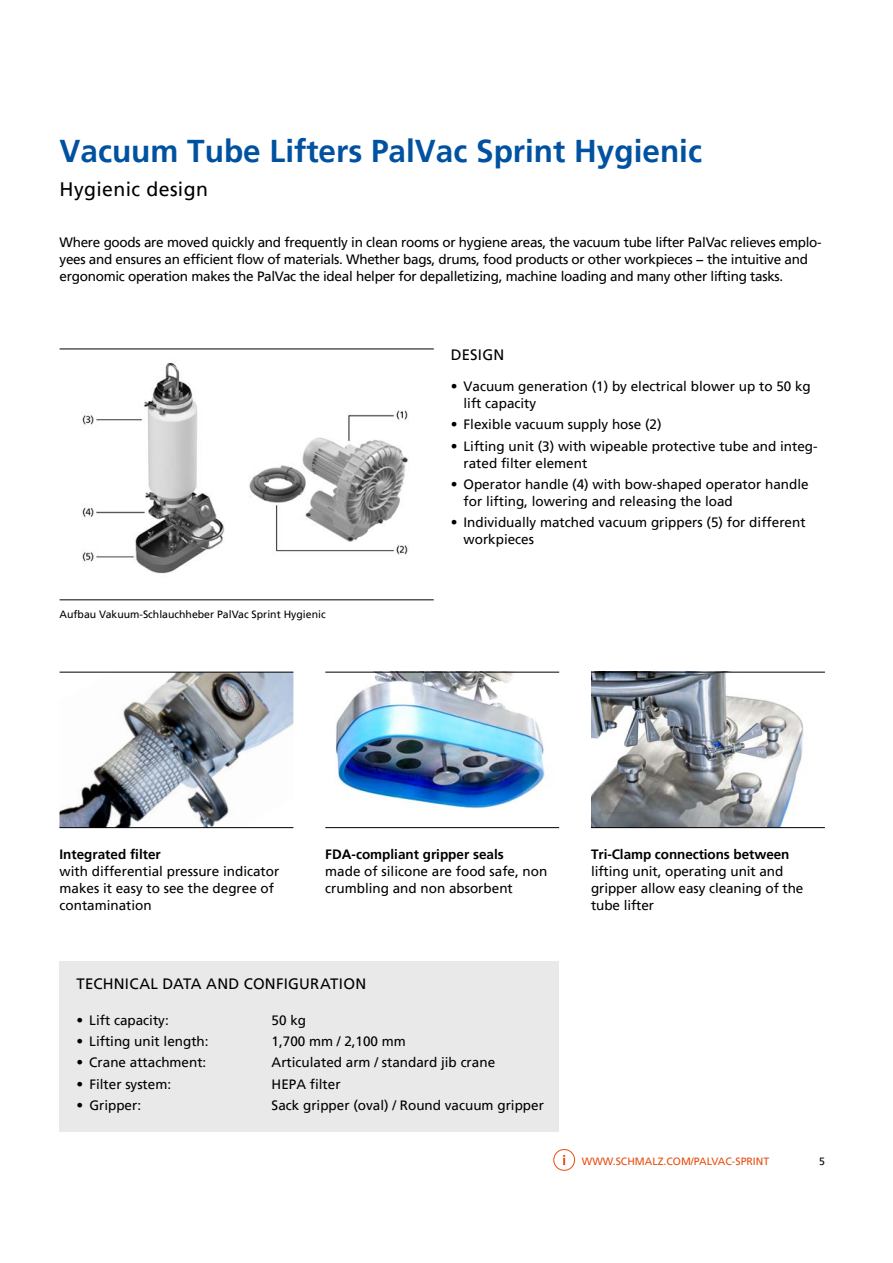
<style>
.page{position:relative;width:893px;height:1263px;background:#fff}
.page>*{position:absolute;margin:0;border:0;box-sizing:border-box;transform-origin:0 0}
.t1{font:700 31.5px "Frutiger LT Pro";color:#0052a1}
.t2{font:19.5px "Frutiger LT Pro";letter-spacing:.02em;color:#000}
.t3{font:15px "Frutiger LT Pro";letter-spacing:.015em;color:#000}
.t4{font:13.5px/17px "Frutiger LT Pro";color:#000}
.t5{font:13.5px/17px "Frutiger LT Pro";letter-spacing:-.02em;color:#000}
.t6{font:700 13.5px "Frutiger LT Pro";color:#000}
.t7{font:10.5px "Frutiger LT Pro";color:#000}
.t8{font:10.5px "Frutiger LT Pro";color:#e94e0f}
</style>
<div class="page">
<div style="left:60px;top:961px;width:499px;height:170px;background:#e9e9e9"></div>
<div style="left:553px;top:1149px;width:22px;height:21px;border:1px solid #e94e0f;border-radius:50%"></div>
<svg style="left:563px;top:1155px;width:2px;height:10px"></svg>
<img style="left:60px;top:362px;width:374px;height:238px">
<hr style="left:60px;top:600px;width:374px;height:1px;background:#000">
<hr style="left:60px;top:349px;width:374px;height:1px;background:#000">
<img style="left:60px;top:673px;width:233px;height:154px">
<img style="left:336px;top:673px;width:209px;height:136px">
<img style="left:591px;top:673px;width:213px;height:154px">
<hr style="left:60px;top:672px;width:233px;height:1px;background:#000">
<hr style="left:60px;top:827px;width:233px;height:1px;background:#000">
<hr style="left:325px;top:672px;width:234px;height:1px;background:#000">
<hr style="left:325px;top:827px;width:234px;height:1px;background:#000">
<hr style="left:591px;top:672px;width:234px;height:1px;background:#000">
<hr style="left:591px;top:827px;width:234px;height:1px;background:#000">
<h1 class="t1" style="left:60px;top:132px;width:644px">Vacuum Tube Lifters PalVac Sprint Hygienic</h1>
<h2 class="t2" style="left:60px;top:177px;width:150px">Hygienic design</h2>
<p class="t5" style="left:60px;top:234px;width:764px">Where goods are moved quickly and frequently in clean rooms or hygiene areas, the vacuum tube lifter PalVac relieves emplo&shy;yees and ensures an efficient flow of materials. Whether bags, drums, food products or other workpieces − the intuitive and ergonomic operation makes the PalVac the ideal helper for depalletizing, machine loading and many other lifting tasks.</p>
<p class="t3" style="left:451px;top:346px;width:55px">DESIGN</p>
<p class="t7" style="left:60px;top:609px;width:268px">Aufbau Vakuum-Schlauchheber PalVac Sprint Hygienic</p>
<p class="t4" style="left:463px;top:378px;width:349px;text-indent:-13px">• Vacuum generation (1) by electrical blower up to 50 kg lift capacity</p>
<p class="t4" style="left:451px;top:416px;width:212px">• Flexible vacuum supply hose (2)</p>
<p class="t4" style="left:463px;top:437px;width:356px;text-indent:-13px">• Lifting unit (3) with wipeable protective tube and integ&shy;rated filter element</p>
<p class="t4" style="left:463px;top:476px;width:347px;text-indent:-13px">• Operator handle (4) with bow-shaped operator handle for lifting, lowering and releasing the load</p>
<p class="t4" style="left:463px;top:514px;width:344px;text-indent:-13px">• Individually matched vacuum grippers (5) for different workpieces</p>
<p class="t6" style="left:60px;top:846px;width:103px">Integrated filter</p>
<p class="t4" style="left:60px;top:863px;width:221px">with differential pressure indicator makes it easy to see the degree of contamination</p>
<p class="t6" style="left:325px;top:846px;width:180px">FDA-compliant gripper seals</p>
<p class="t4" style="left:325px;top:863px;width:224px">made of silicone are food safe, non crumbling and non absorbent</p>
<p class="t3" style="left:77px;top:975px;width:291px">TECHNICAL DATA AND CONFIGURATION</p>
<p class="t4" style="left:77px;top:1012px;width:94px">• Lift capacity:</p>
<p class="t4" style="left:272px;top:1012px;width:36px">50 kg</p>
<p class="t4" style="left:77px;top:1033px;width:134px">• Lifting unit length:</p>
<p class="t4" style="left:272px;top:1033px;width:136px">1,700 mm / 2,100 mm</p>
<p class="t4" style="left:77px;top:1054px;width:131px">• Crane attachment:</p>
<p class="t4" style="left:272px;top:1054px;width:225px">Articulated arm / standard jib crane</p>
<p class="t4" style="left:77px;top:1075px;width:96px">• Filter system:</p>
<p class="t4" style="left:272px;top:1075px;width:71px">HEPA filter</p>
<p class="t4" style="left:77px;top:1097px;width:66px">• Gripper:</p>
<p class="t4" style="left:272px;top:1097px;width:274px">Sack gripper (oval) / Round vacuum gripper</p>
<p class="t6" style="left:591px;top:846px;width:200px">Tri-Clamp connections between</p>
<p class="t4" style="left:591px;top:863px;width:214px">lifting unit, operating unit and gripper allow easy cleaning of the tube lifter</p>
<p class="t8" style="left:582px;top:1155px;width:189px">WWW.SCHMALZ.COM/PALVAC-SPRINT</p>
<p class="t7" style="left:819px;top:1155px;width:7px">5</p>
</div>
